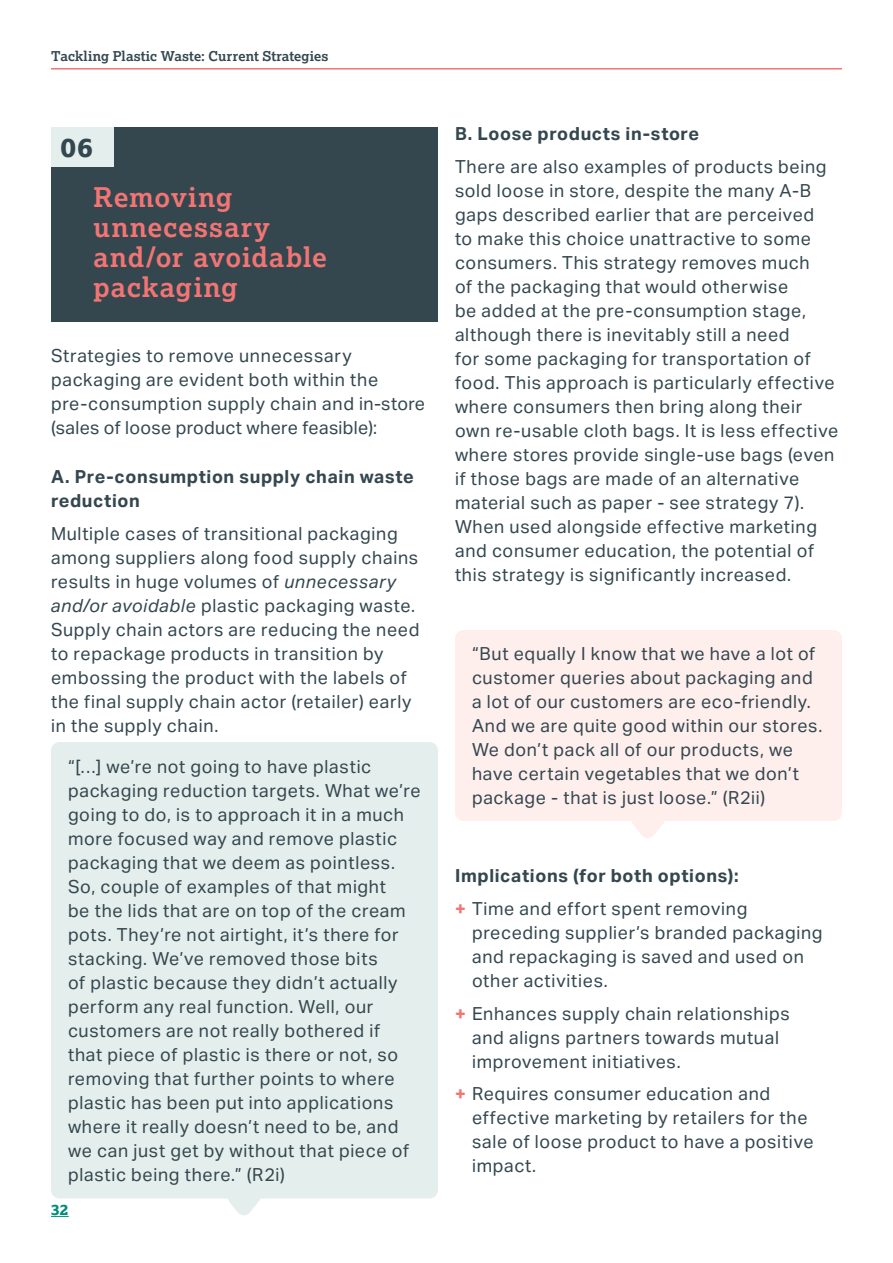
<style>
.page{position:relative;width:893px;height:1263px;background:#fff}
.page>*{position:absolute;margin:0;border:0;box-sizing:border-box;transform-origin:0 0}
.NewBodyCopy-white{font:600 27px/30px "Lexia";letter-spacing:.045em;color:#f27574}
.t1{font:800 26.85px "Lexia";color:#34474f}
.NewBodyCopy{font:18px/24px "Aktiv Grotesk";letter-spacing:.035em;color:#34474f}
.NewBodyCopy_-_bullets_-_tier_1{font:18px/24px "Aktiv Grotesk";letter-spacing:.035em;color:#34474f}
.NewBodyCopy-bold{font:700 18px/24px "Aktiv Grotesk";letter-spacing:.035em;color:#34474f}
.t2{font:800 15px "Lexia";color:#008d7b}
.t3{font:600 13.5px "Lexia";letter-spacing:.01em;color:#34474f}
.s1{font-style:italic}
.s2{font-weight:700;color:#f27574}
</style>
<div class="page">
<svg style="left:51px;top:1216px;width:18px;height:1px"></svg>
<hr style="left:51px;top:68px;width:791px;height:2px;background:#f27574">
<div style="left:51px;top:128px;width:387px;height:194px;background:#34474f"></div>
<div style="left:51px;top:128px;width:63px;height:39px;background:#e4eeec"></div>
<div style="left:51px;top:742px;width:387px;height:456px;background:#e4eeec;border-radius:9px"></div>
<svg style="left:225px;top:1198px;width:39px;height:17px"></svg>
<div style="left:455px;top:630px;width:387px;height:191px;background:#feefed;border-radius:9px"></div>
<svg style="left:632px;top:821px;width:32px;height:17px"></svg>
<p class="t3" style="left:51px;top:47px;width:279px">Tackling Plastic Waste: Current Strategies</p>
<p class="t1" style="left:61px;top:130px;width:34px">06</p>
<p class="NewBodyCopy-white" style="left:94px;top:181px;width:235px">Removing unnecessary and/or avoidable packaging</p>
<p class="NewBodyCopy" style="left:51px;top:343px;width:376px">Strategies to remove unnecessary packaging are evident both within the pre-consumption supply chain and in-store (sales of loose product where feasible):</p>
<p class="NewBodyCopy-bold" style="left:51px;top:465px;width:364px">A. Pre-consumption supply chain waste reduction</p>
<p class="NewBodyCopy" style="left:51px;top:521px;width:370px">Multiple cases of transitional packaging among suppliers along food supply chains results in huge volumes of <span class="s1">unnecessary and/or avoidable</span> plastic packaging waste.<br>Supply chain actors are reducing the need to repackage products in transition by embossing the product with the labels of the final supply chain actor (retailer) early in the supply chain.</p>
<p class="NewBodyCopy" style="left:68px;top:755px;width:354px">“[…] we’re not going to have plastic packaging reduction targets. What we’re going to do, is to approach it in a much more focused way and remove plastic packaging that we deem as pointless.<br>So, couple of examples of that might<br>be the lids that are on top of the cream pots. They’re not airtight, it’s there for stacking. We’ve removed those bits<br>of plastic because they didn’t actually perform any real function. Well, our customers are not really bothered if<br>that piece of plastic is there or not, so removing that further points to where plastic has been put into applications where it really doesn’t need to be, and we can just get by without that piece of plastic being there.” (R2i)</p>
<p class="t2" style="left:51px;top:1200px;width:19px">32</p>
<p class="NewBodyCopy-bold" style="left:455px;top:122px;width:246px">B. Loose products in-store</p>
<p class="NewBodyCopy" style="left:455px;top:155px;width:385px">There are also examples of products being sold loose in store, despite the many A-B gaps described earlier that are perceived<br>to make this choice unattractive to some consumers. This strategy removes much<br>of the packaging that would otherwise<br>be added at the pre-consumption stage, although there is inevitably still a need<br>for some packaging for transportation of food. This approach is particularly effective where consumers then bring along their own re-usable cloth bags. It is less effective where stores provide single-use bags (even if those bags are made of an alternative material such as paper - see strategy 7).<br>When used alongside effective marketing and consumer education, the potential of this strategy is significantly increased.</p>
<p class="NewBodyCopy" style="left:472px;top:642px;width:352px">“But equally I know that we have a lot of customer queries about packaging and a lot of our customers are eco-friendly.<br>And we are quite good within our stores.<br>We don’t pack all of our products, we have certain vegetables that we don’t package - that is just loose.” (R2ii)</p>
<p class="NewBodyCopy-bold" style="left:455px;top:864px;width:285px">Implications (for both options):</p>
<p class="NewBodyCopy_-_bullets_-_tier_1" style="left:472px;top:897px;width:352px;text-indent:-17px"><span class="s2">+</span> Time and effort spent removing preceding supplier’s branded packaging and repackaging is saved and used on other activities.</p>
<p class="NewBodyCopy_-_bullets_-_tier_1" style="left:472px;top:1001px;width:319px;text-indent:-17px"><span class="s2">+</span> Enhances supply chain relationships and aligns partners towards mutual improvement initiatives.</p>
<p class="NewBodyCopy_-_bullets_-_tier_1" style="left:472px;top:1082px;width:343px;text-indent:-17px"><span class="s2">+</span> Requires consumer education and effective marketing by retailers for the sale of loose product to have a positive impact.</p>
</div>
